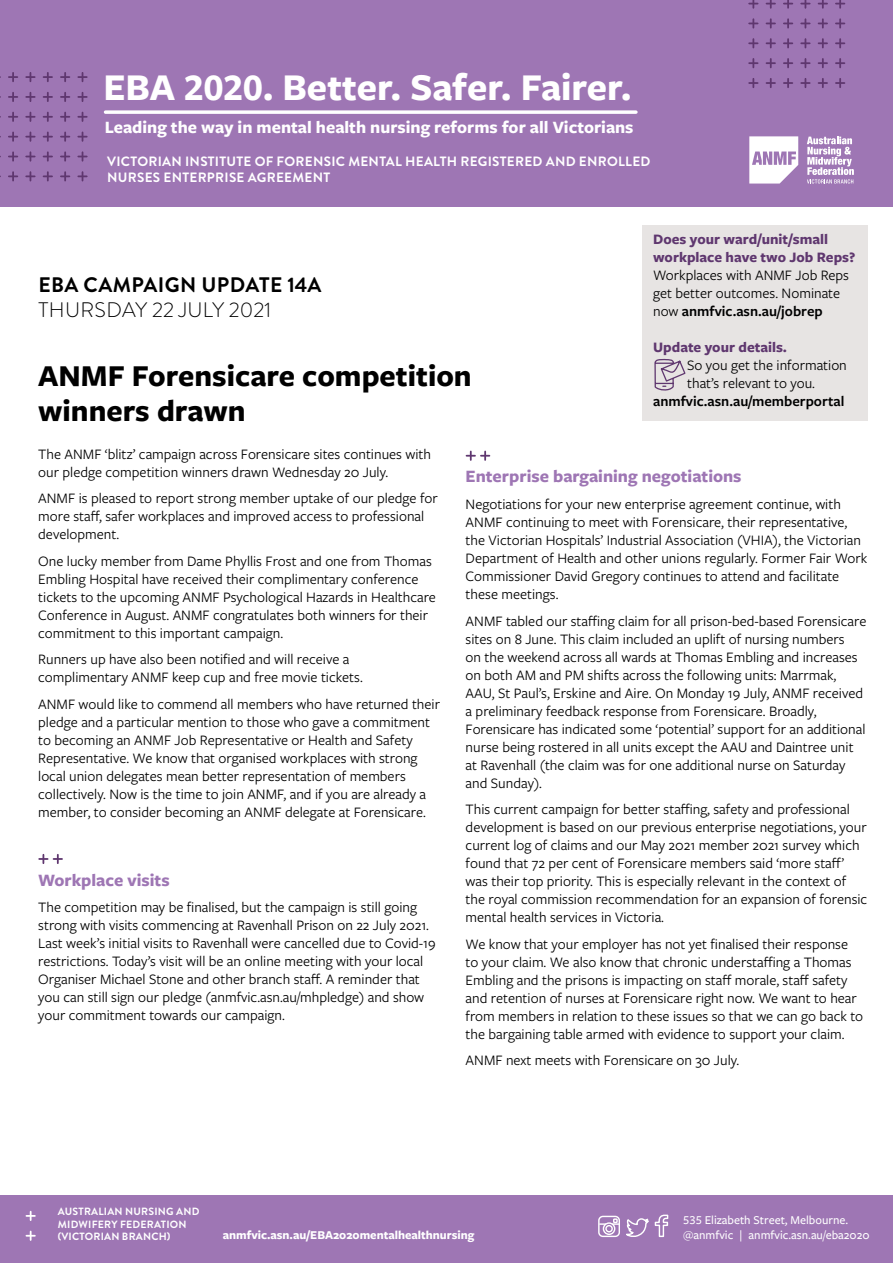
<style>
.page{position:relative;width:893px;height:1263px;background:#fff}
.page>*{position:absolute;margin:0;border:0;box-sizing:border-box;transform-origin:0 0}
.t1{font:700 39.3px "Freight Sans Pro";color:#fff}
.t2{font:700 31.5px/34.5px "Freight Sans Pro";color:#000}
.t3{font:700 21px "Brandon Grotesque";letter-spacing:.02em;color:#000}
.t4{font:300 21px "Brandon Grotesque";letter-spacing:.02em;color:#000}
.t5{font:700 18px "Freight Sans Pro";color:#fff}
.t6{font:700 18px "Freight Sans Pro";color:#9e76b4}
.t7{font:15px/18px "Freight Sans Pro";color:#000}
.t8{font:700 15px/18px "Freight Sans Pro";color:#5f376f}
.t9{font:600 15px "Freight Sans Pro";color:#000}
.t10{font:700 13.5px/16.2px "Brandon Grotesque";letter-spacing:.02em;color:#fff}
.t11{font:500 12.45px/15px "Freight Sans Pro";color:#fff}
.t12{font:700 12.45px "Freight Sans Pro";color:#fff}
.t13{font:700 10.5px/12.6px "Brandon Grotesque";letter-spacing:.02em;color:#fff}
.s1{font-weight:600}
</style>
<div class="page">
<div style="left:0;top:1195px;width:893px;height:68px;background:#9e76b4"></div>
<svg style="left:598px;top:1214px;width:71px;height:24px"></svg>
<svg style="left:26px;top:1211px;width:9px;height:9px"></svg>
<svg style="left:26px;top:1231px;width:9px;height:9px"></svg>
<div style="left:0;top:0;width:893px;height:206px;background:#9e76b4"></div>
<svg style="left:807px;top:137px;width:47px;height:47px"></svg>
<svg style="left:749px;top:136px;width:49px;height:48px"></svg>
<svg style="left:105px;top:110px;width:531px;height:4px;background:#f2edf5"></svg>
<div style="left:642px;top:225px;width:225px;height:196px;background:#e7e4e3"></div>
<svg style="left:654px;top:358px;width:32px;height:33px"></svg>
<svg style="left:78px;top:73px;width:9px;height:8px"></svg>
<svg style="left:78px;top:93px;width:9px;height:8px"></svg>
<svg style="left:78px;top:113px;width:9px;height:8px"></svg>
<svg style="left:78px;top:132px;width:9px;height:9px"></svg>
<svg style="left:78px;top:152px;width:9px;height:9px"></svg>
<svg style="left:78px;top:172px;width:9px;height:9px"></svg>
<svg style="left:61px;top:73px;width:8px;height:8px"></svg>
<svg style="left:61px;top:93px;width:8px;height:8px"></svg>
<svg style="left:61px;top:113px;width:8px;height:8px"></svg>
<svg style="left:61px;top:132px;width:8px;height:9px"></svg>
<svg style="left:61px;top:152px;width:8px;height:9px"></svg>
<svg style="left:61px;top:172px;width:8px;height:9px"></svg>
<svg style="left:44px;top:73px;width:8px;height:8px"></svg>
<svg style="left:44px;top:93px;width:8px;height:8px"></svg>
<svg style="left:44px;top:113px;width:8px;height:8px"></svg>
<svg style="left:44px;top:132px;width:8px;height:9px"></svg>
<svg style="left:44px;top:152px;width:8px;height:9px"></svg>
<svg style="left:44px;top:172px;width:8px;height:9px"></svg>
<svg style="left:26px;top:73px;width:9px;height:8px"></svg>
<svg style="left:26px;top:93px;width:9px;height:8px"></svg>
<svg style="left:26px;top:113px;width:9px;height:8px"></svg>
<svg style="left:26px;top:132px;width:9px;height:9px"></svg>
<svg style="left:26px;top:152px;width:9px;height:9px"></svg>
<svg style="left:26px;top:172px;width:9px;height:9px"></svg>
<svg style="left:9px;top:73px;width:8px;height:8px"></svg>
<svg style="left:9px;top:93px;width:8px;height:8px"></svg>
<svg style="left:9px;top:113px;width:8px;height:8px"></svg>
<svg style="left:9px;top:132px;width:8px;height:9px"></svg>
<svg style="left:9px;top:152px;width:8px;height:9px"></svg>
<svg style="left:9px;top:172px;width:8px;height:9px"></svg>
<svg style="left:836px;top:0;width:8px;height:8px"></svg>
<svg style="left:836px;top:19px;width:8px;height:9px"></svg>
<svg style="left:836px;top:39px;width:8px;height:9px"></svg>
<svg style="left:836px;top:59px;width:8px;height:8px"></svg>
<svg style="left:836px;top:79px;width:8px;height:8px"></svg>
<svg style="left:819px;top:0;width:8px;height:8px"></svg>
<svg style="left:819px;top:19px;width:8px;height:9px"></svg>
<svg style="left:819px;top:39px;width:8px;height:9px"></svg>
<svg style="left:819px;top:59px;width:8px;height:8px"></svg>
<svg style="left:819px;top:79px;width:8px;height:8px"></svg>
<svg style="left:801px;top:0;width:9px;height:8px"></svg>
<svg style="left:801px;top:19px;width:9px;height:9px"></svg>
<svg style="left:801px;top:39px;width:9px;height:9px"></svg>
<svg style="left:801px;top:59px;width:9px;height:8px"></svg>
<svg style="left:801px;top:79px;width:9px;height:8px"></svg>
<svg style="left:784px;top:0;width:8px;height:8px"></svg>
<svg style="left:784px;top:19px;width:8px;height:9px"></svg>
<svg style="left:784px;top:39px;width:8px;height:9px"></svg>
<svg style="left:784px;top:59px;width:8px;height:8px"></svg>
<svg style="left:784px;top:79px;width:8px;height:8px"></svg>
<svg style="left:766px;top:0;width:9px;height:8px"></svg>
<svg style="left:766px;top:19px;width:9px;height:9px"></svg>
<svg style="left:766px;top:39px;width:9px;height:9px"></svg>
<svg style="left:766px;top:59px;width:9px;height:8px"></svg>
<svg style="left:766px;top:79px;width:9px;height:8px"></svg>
<svg style="left:749px;top:0;width:9px;height:8px"></svg>
<svg style="left:749px;top:19px;width:9px;height:9px"></svg>
<svg style="left:749px;top:39px;width:9px;height:9px"></svg>
<svg style="left:749px;top:59px;width:9px;height:8px"></svg>
<svg style="left:749px;top:79px;width:9px;height:8px"></svg>
<svg style="left:39px;top:855px;width:9px;height:8px"></svg>
<svg style="left:54px;top:855px;width:8px;height:8px"></svg>
<svg style="left:466px;top:451px;width:9px;height:9px"></svg>
<svg style="left:481px;top:451px;width:8px;height:9px"></svg>
<h1 class="t1" style="left:103px;top:60px;width:530px">EBA 2020. Better. Safer. Fairer.</h1>
<p class="t5" style="left:105px;top:115px;width:530px">Leading the way in mental health nursing reforms for all Victorians</p>
<p class="t10" style="left:107px;top:153px;width:545px">VICTORIAN INSTITUTE OF FORENSIC MENTAL HEALTH REGISTERED AND ENROLLED<br>NURSES ENTERPRISE AGREEMENT</p>
<p class="t8" style="left:653px;top:230px;width:204px">Does your ward/unit/small workplace have two Job Reps?</p>
<p class="t7" style="left:653px;top:266px;width:197px">Workplaces with ANMF Job Reps get better outcomes. Nominate now <span class="s1">anmfvic.asn.au/jobrep</span></p>
<p class="t8" style="left:653px;top:338px;width:135px">Update your details.</p>
<p class="t7" style="left:687px;top:356px;width:161px">So you get the information that’s relevant to you.</p>
<p class="t9" style="left:653px;top:391px;width:193px">anmfvic.asn.au/memberportal</p>
<h3 class="t3" style="left:38px;top:270px;width:285px">EBA CAMPAIGN UPDATE 14A</h3>
<h3 class="t4" style="left:38px;top:296px;width:234px">THURSDAY 22 JULY 2021</h3>
<h2 class="t2" style="left:38px;top:358px;width:435px">ANMF Forensicare competition winners drawn</h2>
<p class="t7" style="left:38px;top:444px;width:394px">The ANMF ‘blitz’ campaign across Forensicare sites continues with our pledge competition winners drawn Wednesday 20 July.</p>
<p class="t7" style="left:38px;top:489px;width:401px">ANMF is pleased to report strong member uptake of our pledge for more staff, safer workplaces and improved access to professional development.</p>
<p class="t7" style="left:38px;top:551px;width:399px">One lucky member from Dame Phyllis Frost and one from Thomas Embling Hospital have received their complimentary conference tickets to the upcoming ANMF Psychological Hazards in Healthcare Conference in August. ANMF congratulates both winners for their commitment to this important campaign.</p>
<p class="t7" style="left:38px;top:650px;width:326px">Runners up have also been notified and will receive a complimentary ANMF keep cup and free movie tickets.</p>
<p class="t7" style="left:38px;top:694px;width:403px">ANMF would like to commend all members who have returned their pledge and a particular mention to those who gave a commitment to becoming an ANMF Job Representative or Health and Safety Representative. We know that organised workplaces with strong local union delegates mean better representation of members collectively. Now is the time to join ANMF, and if you are already a member, to consider becoming an ANMF delegate at Forensicare.</p>
<p class="t6" style="left:466px;top:464px;width:277px">Enterprise bargaining negotiations</p>
<p class="t7" style="left:466px;top:494px;width:403px">Negotiations for your new enterprise agreement continue, with ANMF continuing to meet with Forensicare, their representative, the Victorian Hospitals’ Industrial Association (VHIA), the Victorian Department of Health and other unions regularly. Former Fair Work Commissioner David Gregory continues to attend and facilitate these meetings.</p>
<p class="t7" style="left:466px;top:611px;width:402px">ANMF tabled our staffing claim for all prison-bed-based Forensicare sites on 8 June. This claim included an uplift of nursing numbers<br>on the weekend across all wards at Thomas Embling and increases on both AM and PM shifts across the following units: Marrmak, AAU, St Paul’s, Erskine and Aire. On Monday 19 July, ANMF received a preliminary feedback response from Forensicare. Broadly, Forensicare has indicated some ‘potential’ support for an additional nurse being rostered in all units except the AAU and Daintree unit at Ravenhall (the claim was for one additional nurse on Saturday and Sunday).</p>
<p class="t7" style="left:466px;top:799px;width:403px">This current campaign for better staffing, safety and professional development is based on our previous enterprise negotiations, your current log of claims and our May 2021 member 2021 survey which found that 72 per cent of Forensicare members said ‘more staff’ was their top priority. This is especially relevant in the context of the royal commission recommendation for an expansion of forensic mental health services in Victoria.</p>
<p class="t7" style="left:466px;top:934px;width:399px">We know that your employer has not yet finalised their response to your claim. We also know that chronic understaffing a Thomas Embling and the prisons is impacting on staff morale, staff safety and retention of nurses at Forensicare right now. We want to hear from members in relation to these issues so that we can go back to the bargaining table armed with evidence to support your claim.</p>
<p class="t7" style="left:466px;top:1050px;width:275px">ANMF next meets with Forensicare on 30 July.</p>
<p class="t6" style="left:38px;top:867px;width:133px">Workplace visits</p>
<p class="t7" style="left:38px;top:898px;width:399px">The competition may be finalised, but the campaign is still going strong with visits commencing at Ravenhall Prison on 22 July 2021.<br>Last week’s initial visits to Ravenhall were cancelled due to Covid-19 restrictions. Today’s visit will be an online meeting with your local Organiser Michael Stone and other branch staff. A reminder that you can still sign our pledge (anmfvic.asn.au/mhpledge) and show your commitment towards our campaign.</p>
<p class="t13" style="left:58px;top:1205px;width:143px">AUSTRALIAN NURSING AND<br>MIDWIFERY FEDERATION (VICTORIAN BRANCH)</p>
<p class="t11" style="left:683px;top:1212px;width:188px">535 Elizabeth Street, Melbourne. @anmfvic | anmfvic.asn.au/eba2020</p>
<p class="t12" style="left:223px;top:1227px;width:253px">anmfvic.asn.au/EBA2020mentalhealthnursing</p>
</div>
